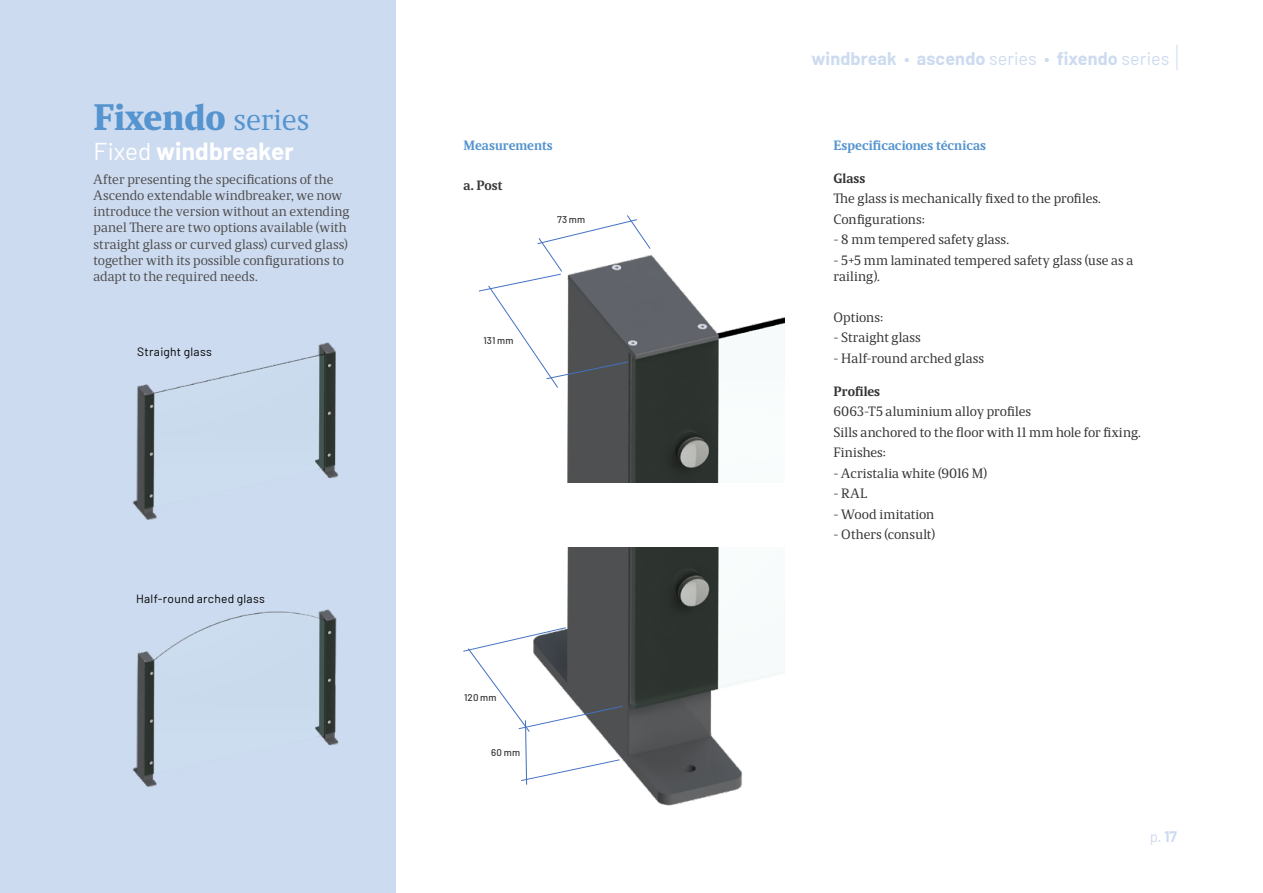
<style>
.page{position:relative;width:1263px;height:893px;background:#fff}
.page>*{position:absolute;margin:0;border:0;box-sizing:border-box;transform-origin:0 0}
.t1{font:900 36.75px "Maga";color:#5594cf}
.t2{font:700 24.3px "Barlow";letter-spacing:.005em;color:#fff}
.t3{font:700 18px "Barlow";letter-spacing:.005em;color:#cddbf0}
.t4{font:15px "Barlow";color:#cddbf0}
.TEXTO{font:13.5px/16.2px "Maga";letter-spacing:.005em;color:#343234}
.TEXTO-2{font:13.5px/16.2px "Maga";letter-spacing:.005em;color:#4e4e4e}
.TEXTO-3{font:700 13.5px "Maga";color:#5594cf}
.TEXTO-4{font:700 13.5px "Maga";color:#343234}
.TEXTO-5{font:700 13.5px "Maga";color:#3a3a3a}
.t5{font:12px "Barlow";letter-spacing:.025em;color:#000}
.TEXTO-6{font:500 9.75px "Barlow";letter-spacing:.02em;color:#343234}
.s1{font-weight:400;font-size:30px}
.s2{font-weight:400}
.s3{font-weight:700}
</style>
<div class="page">
<div style="left:0;top:0;width:395px;height:893px;background:#cddbf0"></div>
<svg style="left:1176px;top:45px;width:1px;height:25px"></svg>
<img style="left:567px;top:548px;width:217px;height:258px">
<svg style="left:463px;top:627px;width:160px;height:158px"></svg>
<img style="left:132px;top:342px;width:206px;height:177px">
<img style="left:132px;top:609px;width:207px;height:177px">
<img style="left:567px;top:248px;width:217px;height:235px">
<svg style="left:478px;top:215px;width:172px;height:173px"></svg>
<p class="t1" style="left:94px;top:96px;width:217px">Fixendo <span class="s1">series</span></p>
<p class="t2" style="left:94px;top:136px;width:202px"><span class="s2">Fixed</span> windbreaker</p>
<p class="TEXTO-2" style="left:94px;top:171px;width:257px">After presenting the specifications of the Ascendo extendable windbreaker, we now introduce the version without an extending panel There are two options available (with straight glass or curved glass) curved glass) together with its possible configurations to adapt to the required needs.</p>
<p class="t5" style="left:137px;top:345px;width:76px">Straight glass</p>
<p class="t5" style="left:136px;top:591px;width:130px">Half-round arched glass</p>
<h3 class="t3" style="left:811px;top:47px;width:359px">windbreak <span class="s2">•</span> ascendo <span class="s2">series •</span> fixendo <span class="s2">series</span></h3>
<p class="TEXTO-3" style="left:463px;top:137px;width:91px">Measurements</p>
<p class="TEXTO-3" style="left:833px;top:137px;width:154px">Especificaciones técnicas</p>
<p class="TEXTO-4" style="left:833px;top:171px;width:33px">Glass</p>
<p class="TEXTO" style="left:833px;top:191px;width:269px">The glass is mechanically fixed to the profiles.</p>
<p class="TEXTO" style="left:833px;top:211px;width:93px">Configurations:</p>
<p class="TEXTO" style="left:833px;top:232px;width:177px">- 8 mm tempered safety glass.</p>
<p class="TEXTO" style="left:833px;top:252px;width:301px">- 5+5 mm laminated tempered safety glass (use as a railing).</p>
<p class="TEXTO" style="left:833px;top:309px;width:51px">Options:</p>
<p class="TEXTO" style="left:833px;top:330px;width:89px">- Straight glass</p>
<p class="TEXTO" style="left:833px;top:350px;width:152px">- Half-round arched glass</p>
<p class="TEXTO-4" style="left:833px;top:384px;width:48px">Profiles</p>
<p class="TEXTO" style="left:833px;top:404px;width:199px">6063-T5 aluminium alloy profiles</p>
<p class="TEXTO" style="left:833px;top:424px;width:309px">Sills anchored to the floor with 11 mm hole for fixing.</p>
<p class="TEXTO" style="left:833px;top:445px;width:54px">Finishes:</p>
<p class="TEXTO" style="left:833px;top:465px;width:155px">- Acristalia white (9016 M)</p>
<p class="TEXTO" style="left:833px;top:486px;width:35px">- RAL</p>
<p class="TEXTO" style="left:833px;top:506px;width:102px">- Wood imitation</p>
<p class="TEXTO" style="left:833px;top:526px;width:103px">- Others (consult)</p>
<p class="TEXTO-5" style="left:463px;top:178px;width:41px">a. Post</p>
<p class="TEXTO-6" style="left:557px;top:213px;width:30px">73 mm</p>
<p class="TEXTO-6" style="left:483px;top:335px;width:32px">131 mm</p>
<p class="TEXTO-6" style="left:464px;top:691px;width:34px">120 mm</p>
<p class="TEXTO-6" style="left:491px;top:746px;width:30px">60 mm</p>
<p class="t4" style="left:1149px;top:827px;width:29px">p. <span class="s3">17</span></p>
</div>
